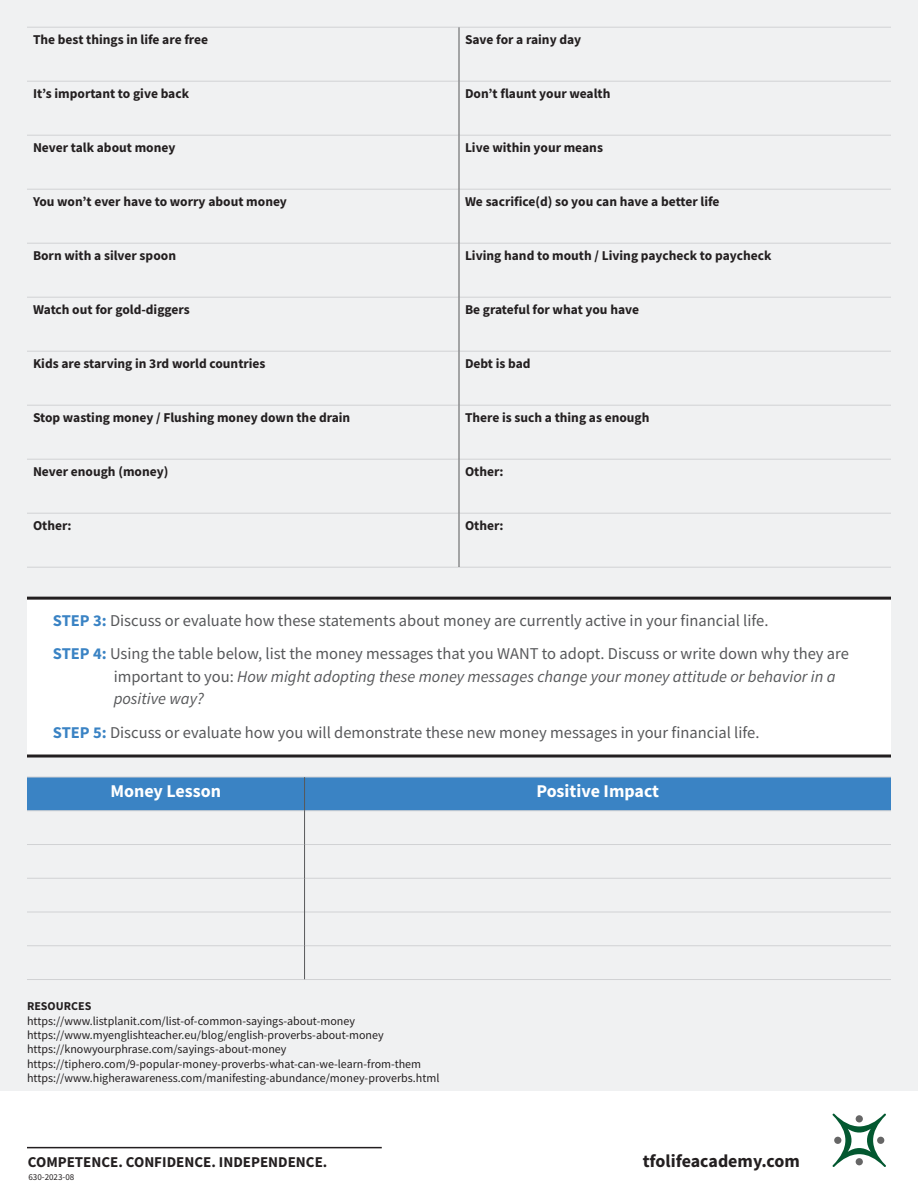
<style>
.page{position:relative;width:918px;height:1188px;background:#fff}
.page>*{position:absolute;margin:0;border:0;box-sizing:border-box;transform-origin:0 0}
.t1{font:700 18px "Source Sans Pro";color:#fff}
.t2{font:700 18px "Source Sans Pro";color:#231f20}
.t3{font:16.5px/22.5px "Source Sans Pro";color:#57585a}
.t4{font:700 15px "Source Sans Pro";color:#231f20}
.t5{font:700 13.5px "Source Sans Pro";color:#231f20}
.t6{font:12px "Source Sans Pro";color:#231f20}
.t7{font:700 12px "Source Sans Pro";color:#231f20}
.t8{font:9px "Source Sans Pro";color:#231f20}
.s1{font-weight:700;color:#3a83c4}
.s2{font-style:italic}
</style>
<div class="page">
<div style="left:0;top:0;width:918px;height:1091px;background:#f0f1f2"></div>
<div style="left:27px;top:598px;width:864px;height:158px;background:#fff"></div>
<hr style="left:27px;top:27px;width:432px;height:1px;background:#d1d2d4">
<hr style="left:459px;top:27px;width:432px;height:1px;background:#d1d2d4">
<hr style="left:27px;top:81px;width:432px;height:1px;background:#d1d2d4">
<hr style="left:459px;top:81px;width:432px;height:1px;background:#d1d2d4">
<hr style="left:27px;top:135px;width:432px;height:1px;background:#d1d2d4">
<hr style="left:459px;top:135px;width:432px;height:1px;background:#d1d2d4">
<hr style="left:27px;top:189px;width:432px;height:1px;background:#d1d2d4">
<hr style="left:459px;top:189px;width:432px;height:1px;background:#d1d2d4">
<hr style="left:27px;top:243px;width:432px;height:1px;background:#d1d2d4">
<hr style="left:459px;top:243px;width:432px;height:1px;background:#d1d2d4">
<hr style="left:27px;top:297px;width:432px;height:1px;background:#d1d2d4">
<hr style="left:459px;top:297px;width:432px;height:1px;background:#d1d2d4">
<hr style="left:27px;top:351px;width:432px;height:1px;background:#d1d2d4">
<hr style="left:459px;top:351px;width:432px;height:1px;background:#d1d2d4">
<hr style="left:27px;top:405px;width:432px;height:1px;background:#d1d2d4">
<hr style="left:459px;top:405px;width:432px;height:1px;background:#d1d2d4">
<hr style="left:27px;top:459px;width:432px;height:1px;background:#d1d2d4">
<hr style="left:459px;top:459px;width:432px;height:1px;background:#d1d2d4">
<hr style="left:27px;top:513px;width:432px;height:1px;background:#d1d2d4">
<hr style="left:459px;top:513px;width:432px;height:1px;background:#d1d2d4">
<hr style="left:27px;top:567px;width:432px;height:1px;background:#d1d2d4">
<hr style="left:459px;top:567px;width:432px;height:1px;background:#d1d2d4">
<hr style="left:459px;top:27px;width:1px;height:54px;background:#57585a">
<hr style="left:459px;top:81px;width:1px;height:54px;background:#57585a">
<hr style="left:459px;top:135px;width:1px;height:54px;background:#57585a">
<hr style="left:459px;top:189px;width:1px;height:54px;background:#57585a">
<hr style="left:459px;top:243px;width:1px;height:54px;background:#57585a">
<hr style="left:459px;top:297px;width:1px;height:54px;background:#57585a">
<hr style="left:459px;top:351px;width:1px;height:54px;background:#57585a">
<hr style="left:459px;top:405px;width:1px;height:54px;background:#57585a">
<hr style="left:459px;top:459px;width:1px;height:54px;background:#57585a">
<hr style="left:459px;top:513px;width:1px;height:54px;background:#57585a">
<div style="left:27px;top:778px;width:864px;height:33px;background:#3a83c4"></div>
<hr style="left:27px;top:777px;width:278px;height:1px;background:#d1d2d4">
<hr style="left:305px;top:777px;width:586px;height:1px;background:#d1d2d4">
<hr style="left:27px;top:811px;width:277px;height:1px;background:#d1d2d4">
<hr style="left:305px;top:811px;width:586px;height:1px;background:#d1d2d4">
<hr style="left:27px;top:844px;width:277px;height:1px;background:#d1d2d4">
<hr style="left:305px;top:844px;width:586px;height:1px;background:#d1d2d4">
<hr style="left:27px;top:878px;width:277px;height:1px;background:#d1d2d4">
<hr style="left:305px;top:878px;width:586px;height:1px;background:#d1d2d4">
<hr style="left:27px;top:912px;width:277px;height:1px;background:#d1d2d4">
<hr style="left:305px;top:912px;width:586px;height:1px;background:#d1d2d4">
<hr style="left:27px;top:946px;width:277px;height:1px;background:#d1d2d4">
<hr style="left:305px;top:946px;width:586px;height:1px;background:#d1d2d4">
<hr style="left:27px;top:979px;width:278px;height:1px;background:#d1d2d4">
<hr style="left:305px;top:979px;width:586px;height:1px;background:#d1d2d4">
<hr style="left:304px;top:777px;width:1px;height:34px;background:#57585a">
<hr style="left:304px;top:811px;width:1px;height:34px;background:#57585a">
<hr style="left:304px;top:845px;width:1px;height:33px;background:#57585a">
<hr style="left:304px;top:878px;width:1px;height:34px;background:#57585a">
<hr style="left:304px;top:912px;width:1px;height:34px;background:#57585a">
<hr style="left:304px;top:946px;width:1px;height:33px;background:#57585a">
<hr style="left:27px;top:755px;width:864px;height:3px;background:#231f20">
<hr style="left:27px;top:597px;width:864px;height:3px;background:#231f20">
<svg style="left:833px;top:1114px;width:53px;height:53px"></svg>
<div style="left:834px;top:1137px;width:7px;height:7px;background:#666;border-radius:50%"></div>
<div style="left:856px;top:1115px;width:7px;height:7px;background:#666;border-radius:50%"></div>
<div style="left:877px;top:1137px;width:7px;height:7px;background:#666;border-radius:50%"></div>
<div style="left:856px;top:1158px;width:7px;height:7px;background:#666;border-radius:50%"></div>
<hr style="left:27px;top:1147px;width:355px;height:1px;background:#231f20">
<p class="t5" style="left:33px;top:30px;width:177px">The best things in life are free</p>
<p class="t5" style="left:465px;top:30px;width:118px">Save for a rainy day</p>
<p class="t5" style="left:33px;top:84px;width:158px">It’s important to give back</p>
<p class="t5" style="left:465px;top:84px;width:147px">Don’t flaunt your wealth</p>
<p class="t5" style="left:33px;top:138px;width:144px">Never talk about money</p>
<p class="t5" style="left:465px;top:138px;width:139px">Live within your means</p>
<p class="t5" style="left:33px;top:192px;width:255px">You won’t ever have to worry about money</p>
<p class="t5" style="left:465px;top:192px;width:256px">We sacrifice(d) so you can have a better life</p>
<p class="t5" style="left:33px;top:246px;width:145px">Born with a silver spoon</p>
<p class="t5" style="left:465px;top:246px;width:308px">Living hand to mouth / Living paycheck to paycheck</p>
<p class="t5" style="left:33px;top:300px;width:158px">Watch out for gold-diggers</p>
<p class="t5" style="left:465px;top:300px;width:176px">Be grateful for what you have</p>
<p class="t5" style="left:33px;top:354px;width:234px">Kids are starving in 3rd world countries</p>
<p class="t5" style="left:465px;top:354px;width:67px">Debt is bad</p>
<p class="t5" style="left:33px;top:408px;width:319px">Stop wasting money / Flushing money down the drain</p>
<p class="t5" style="left:465px;top:408px;width:186px">There is such a thing as enough</p>
<p class="t5" style="left:33px;top:462px;width:137px">Never enough (money)</p>
<p class="t5" style="left:465px;top:462px;width:40px">Other:</p>
<p class="t5" style="left:33px;top:516px;width:40px">Other:</p>
<p class="t5" style="left:465px;top:516px;width:40px">Other:</p>
<p class="t3" style="left:53px;top:609px;width:717px"><span class="s1">STEP 3:</span> Discuss or evaluate how these statements about money are currently active in your financial life.</p>
<p class="t3" style="left:114px;top:642px;width:737px;text-indent:-61px"><span class="s1">STEP 4:</span> Using the table below, list the money messages that you WANT to adopt. Discuss or write down why they are important to you: <span class="s2">How might adopting these money messages change your money attitude or behavior in a positive way?</span></p>
<p class="t3" style="left:53px;top:721px;width:708px"><span class="s1">STEP 5:</span> Discuss or evaluate how you will demonstrate these new money messages in your financial life.</p>
<p class="t1" style="left:110px;top:779px;width:112px">Money Lesson</p>
<p class="t1" style="left:536px;top:779px;width:124px">Positive Impact</p>
<p class="t7" style="left:27px;top:998px;width:66px">RESOURCES</p>
<p class="t6" style="left:27px;top:1013px;width:330px">https://www.listplanit.com/list-of-common-sayings-about-money</p>
<p class="t6" style="left:27px;top:1027px;width:358px">https://www.myenglishteacher.eu/blog/english-proverbs-about-money</p>
<p class="t6" style="left:27px;top:1042px;width:261px">https://knowyourphrase.com/sayings-about-money</p>
<p class="t6" style="left:27px;top:1056px;width:396px">https://tiphero.com/9-popular-money-proverbs-what-can-we-learn-from-them</p>
<p class="t6" style="left:27px;top:1071px;width:414px">https://www.higherawareness.com/manifesting-abundance/money-proverbs.html</p>
<p class="t4" style="left:28px;top:1152px;width:301px">COMPETENCE. CONFIDENCE. INDEPENDENCE.</p>
<p class="t2" style="left:643px;top:1149px;width:159px">tfolifeacademy.com</p>
<p class="t8" style="left:28px;top:1171px;width:47px">630-2023-08</p>
</div>
